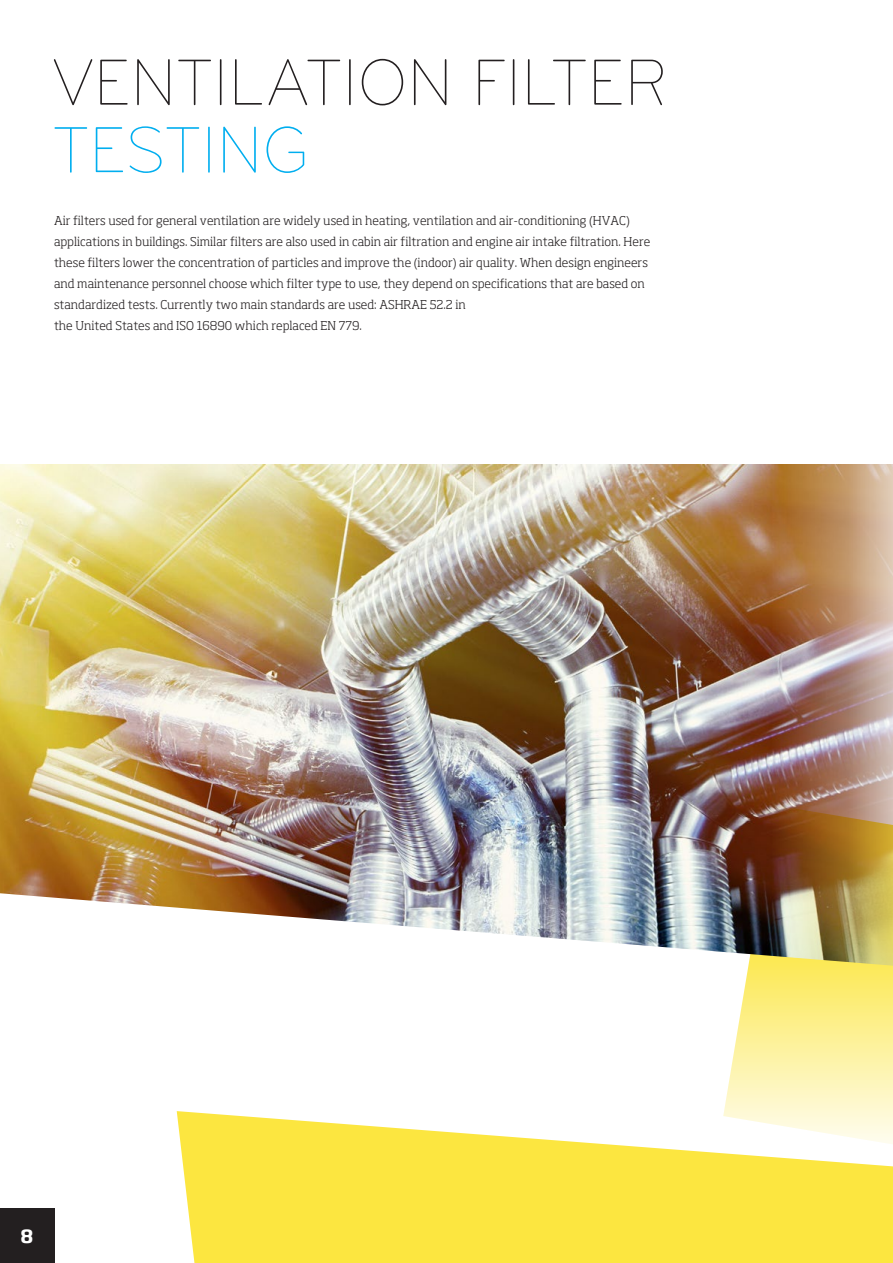
<style>
.page{position:relative;width:893px;height:1263px;background:#fff}
.page>*{position:absolute;margin:0;border:0;box-sizing:border-box;transform-origin:0 0}
.t1{font:300 67.5px "Bryant Pro";color:#231f20;scale:.93 1}
.t2{font:300 67.5px "Bryant Pro";color:#00aeef;scale:.93 1}
.t3{font:700 18px "Soho Std";color:#fff}
.t4{font:300 12px/21px "Soho Std";color:#231f20}
</style>
<div class="page">
<svg style="left:177px;top:1111px;width:546px;height:152px;fill:#fce640"></svg>
<svg style="left:723px;top:972px;width:170px;height:291px;background:#fcef8c"></svg>
<img style="left:0;top:465px;width:893px;height:507px">
<div style="left:0;top:1209px;width:54px;height:54px;background:#231f20"></div>
<h1 class="t1" style="left:52px;top:43px;width:663px">VENTILATION FILTER</h1>
<h1 class="t2" style="left:52px;top:111px;width:278px">TESTING</h1>
<p class="t4" style="left:54px;top:210px;width:598px">Air filters used for general ventilation are widely used in heating, ventilation and air-conditioning (HVAC) applications in buildings. Similar filters are also used in cabin air filtration and engine air intake filtration. Here these filters lower the concentration of particles and improve the (indoor) air quality. When design engineers and maintenance personnel choose which filter type to use, they depend on specifications that are based on standardized tests. Currently two main standards are used: ASHRAE 52.2 in<br>the United States and ISO 16890 which replaced EN 779.</p>
<h2 class="t3" style="left:21px;top:1225px;width:14px">8</h2>
</div>
